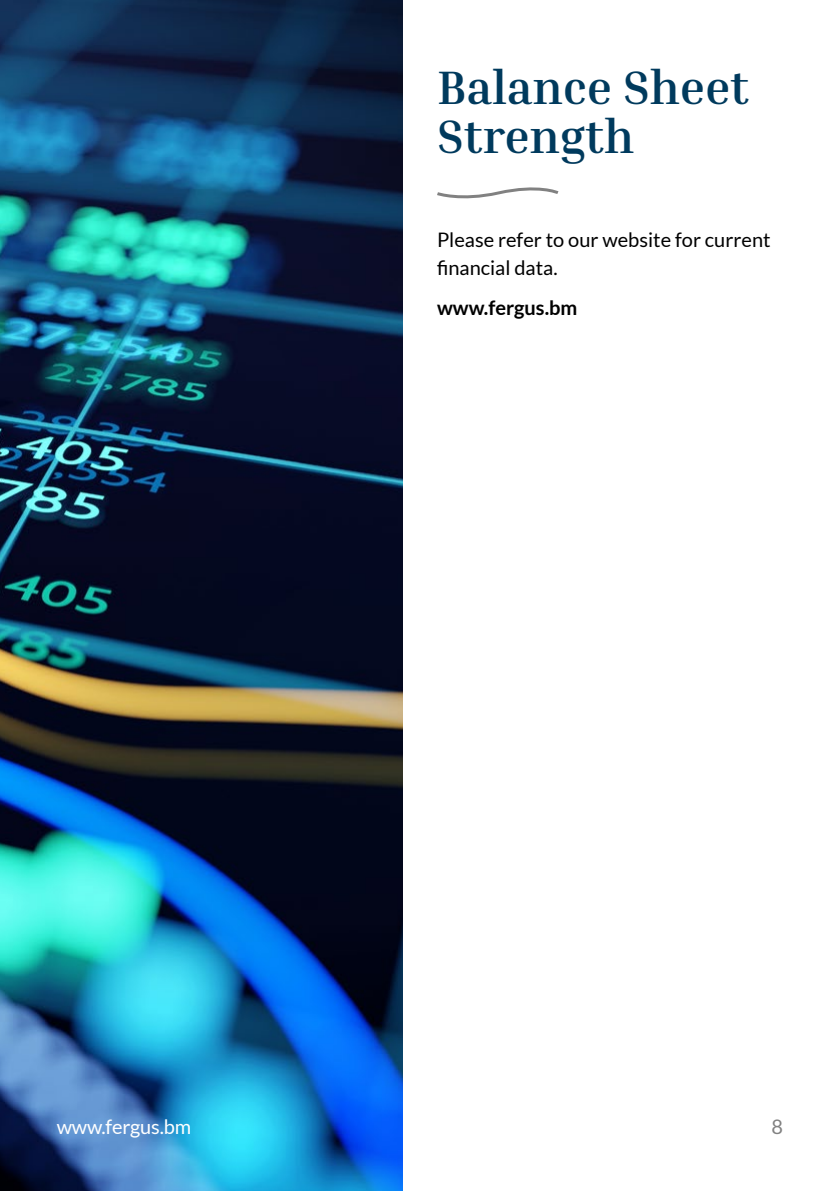
<style>
.page{position:relative;width:840px;height:1191px;background:#fff}
.page>*{position:absolute;margin:0;border:0;box-sizing:border-box;transform-origin:0 0}
.t1{font:700 48px/49.6px "Inria Serif";color:#003a5d}
.t2{font:20px/28px "Lato";color:#000}
.t3{font:20px "Lato";letter-spacing:-.01em;color:#fff}
.t4{font:700 20px "Lato";color:#000}
.t5{font:20px "Lato";color:#818181}
</style>
<div class="page">
<img style="left:0;top:0;width:403px;height:1191px">
<svg style="left:437px;top:187px;width:122px;height:12px"></svg>
<h1 class="t1" style="left:437px;top:61px;width:314px">Balance Sheet<br>Strength</h1>
<p class="t2" style="left:437px;top:226px;width:335px">Please refer to our website for current financial data.</p>
<p class="t4" style="left:437px;top:296px;width:142px">www.fergus.bm</p>
<p class="t3" style="left:57px;top:1115px;width:136px">www.fergus.bm</p>
<p class="t5" style="left:771px;top:1115px;width:13px">8</p>
</div>
